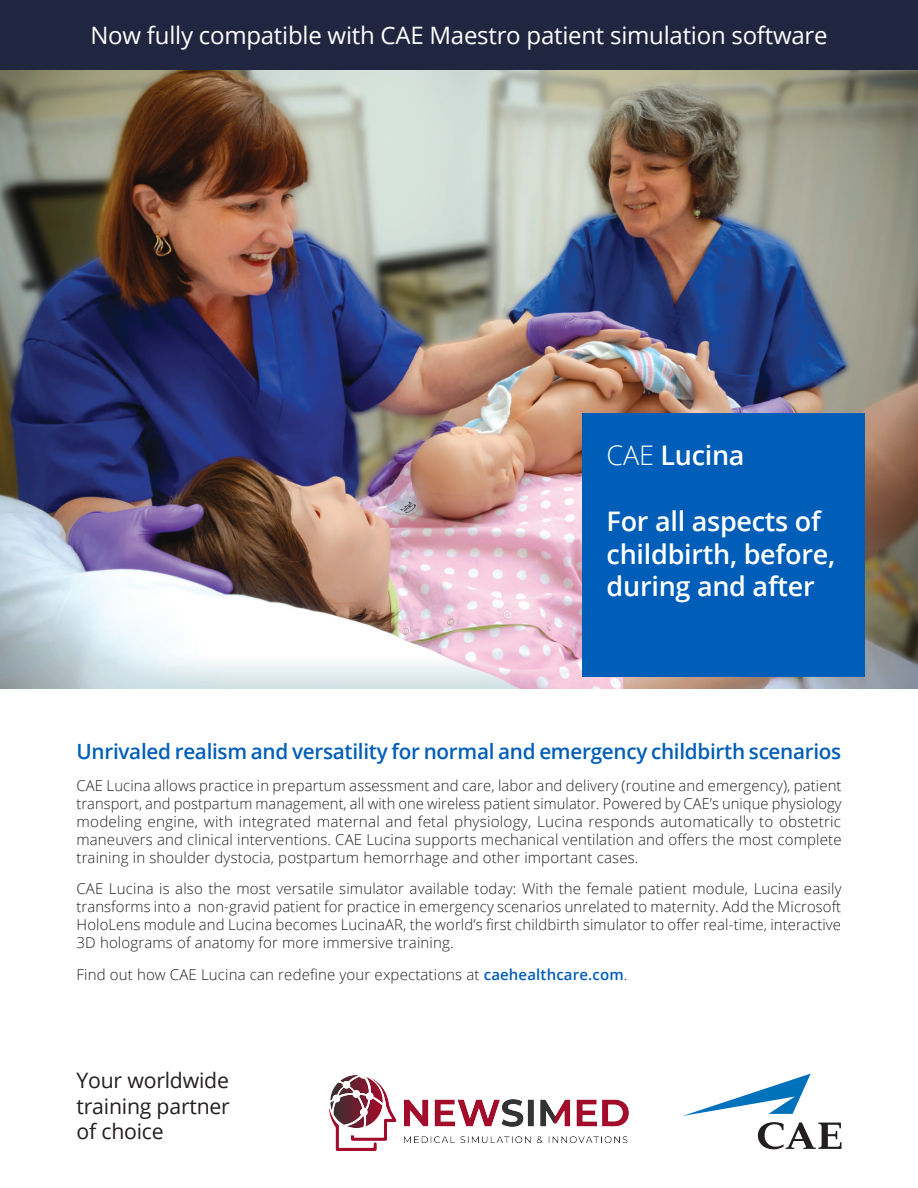
<style>
.page{position:relative;width:918px;height:1188px;background:#fff}
.page>*{position:absolute;margin:0;border:0;box-sizing:border-box;transform-origin:0 0}
.t1{font:600 27px/32.4px "Open Sans";letter-spacing:-.01em;color:#fff}
.t2{font:24px "Open Sans";letter-spacing:-.01em;color:#fff}
.t3{font:21.3px/25.5px "Open Sans";letter-spacing:-.01em;color:#231f20;text-align:justify}
.t4{font:600 21px "Open Sans";letter-spacing:-.015em;color:#005eb8}
.t5{font:300 15px/18px "Open Sans";letter-spacing:.01em;color:#231f20;text-align:justify}
.s1{font-weight:300}
.s2{font-weight:600;color:#005eb8}
</style>
<div class="page">
<svg style="left:758px;top:1122px;width:83px;height:27px"></svg>
<svg style="left:683px;top:1074px;width:128px;height:42px"></svg>
<img style="left:0;top:69px;width:918px;height:619px">
<div style="left:582px;top:414px;width:283px;height:263px;background:#005eb8"></div>
<div style="left:0;top:0;width:918px;height:69px;background:#212640"></div>
<img style="left:330px;top:1075px;width:298px;height:75px">
<p class="t2" style="left:90px;top:19px;width:739px">Now fully compatible with CAE Maestro patient simulation software</p>
<p class="t1" style="left:607px;top:439px;width:139px"><span class="s1">CAE</span> Lucina</p>
<p class="t1" style="left:607px;top:505px;width:230px">For all aspects of childbirth, before, during and after</p>
<p class="t4" style="left:76px;top:737px;width:766px">Unrivaled realism and versatility for normal and emergency childbirth scenarios</p>
<p class="t5" style="left:76px;top:776px;width:767px">CAE Lucina allows practice in prepartum assessment and care, labor and delivery (routine and emergency), patient transport, and postpartum management, all with one wireless patient simulator. Powered by CAE’s unique physiology modeling engine, with integrated maternal and fetal physiology, Lucina responds automatically to obstetric maneuvers and clinical interventions. CAE Lucina supports mechanical ventilation and offers the most complete training in shoulder dystocia, postpartum hemorrhage and other important cases.</p>
<p class="t5" style="left:76px;top:879px;width:767px">CAE Lucina is also the most versatile simulator available today: With the female patient module, Lucina easily transforms into a non-gravid patient for practice in emergency scenarios unrelated to maternity. Add the Microsoft HoloLens module and Lucina becomes LucinaAR, the world’s first childbirth simulator to offer real-time, interactive 3D holograms of anatomy for more immersive training.</p>
<p class="t5" style="left:76px;top:965px;width:552px">Find out how CAE Lucina can redefine your expectations at <span class="s2">caehealthcare.com</span>.</p>
<h3 class="t3" style="left:76px;top:1067px;width:155px">Your worldwide training partner of choice</h3>
</div>
